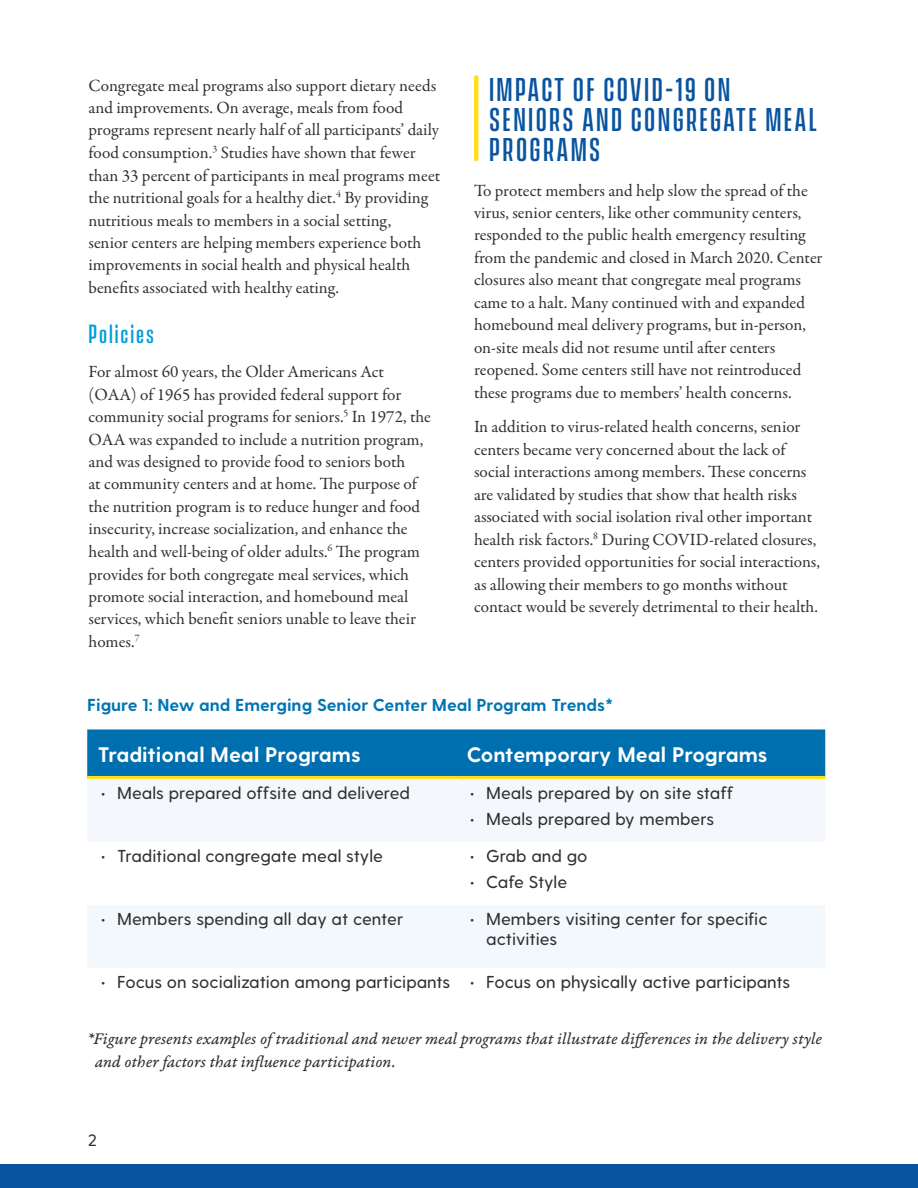
<style>
.page{position:relative;width:918px;height:1188px;background:#fff}
.page>*{position:absolute;margin:0;border:0;box-sizing:border-box;transform-origin:0 0}
.t1{font:500 30px/30px "Vanguard CF";letter-spacing:.08em;color:#08549f}
.t2{font:500 24px "Vanguard CF";letter-spacing:.08em;color:#019cdc}
.t3{font:700 21px "Greycliff CF";color:#fff}
.t4{font:17.25px/22.5px "Garamond Premr Pro";color:#312f30}
.t5{font:500 17.25px/20.7px "Greycliff CF";color:#312f30}
.t6{font:17.25px/22.5px "Garamond Premr Pro It Capt";color:#312f30}
.t7{font:700 17.25px "Greycliff CF";letter-spacing:-.005em;color:#0074b2}
.t8{font:500 16.5px "Greycliff CF";color:#312f30}
</style>
<div class="page">
<div style="left:0;top:1164px;width:918px;height:24px;background:#08549f"></div>
<hr style="left:474px;top:77px;width:4px;height:82px;background:#ffdf1b">
<div style="left:87px;top:729px;width:738px;height:47px;background:#006faf"></div>
<div style="left:88px;top:779px;width:737px;height:63px;background:#f4f8fc"></div>
<div style="left:88px;top:905px;width:737px;height:63px;background:#f2f8fc"></div>
<hr style="left:87px;top:776px;width:369px;height:3px;background:#ffdf1b">
<hr style="left:456px;top:776px;width:369px;height:3px;background:#ffdf1b">
<p class="t4" style="left:88px;top:74px;width:353px">Congregate meal programs also support dietary needs and improvements. On average, meals from food programs represent nearly half of all participants’ daily food consumption.<sup>3</sup> Studies have shown that fewer than 33 percent of participants in meal programs meet the nutritional goals for a healthy diet.<sup>4</sup> By providing nutritious meals to members in a social setting,<br>senior centers are helping members experience both improvements in social health and physical health benefits associated with healthy eating.</p>
<h2 class="t2" style="left:88px;top:319px;width:67px">Policies</h2>
<p class="t4" style="left:88px;top:361px;width:344px">For almost 60 years, the Older Americans Act (OAA) of 1965 has provided federal support for community social programs for seniors.<sup>5</sup> In 1972, the OAA was expanded to include a nutrition program, and was designed to provide food to seniors both<br>at community centers and at home. The purpose of the nutrition program is to reduce hunger and food insecurity, increase socialization, and enhance the health and well-being of older adults.<sup>6</sup> The program provides for both congregate meal services, which promote social interaction, and homebound meal services, which benefit seniors unable to leave their homes.<sup>7</sup></p>
<h1 class="t1" style="left:489px;top:75px;width:330px">IMPACT OF COVID-19 ON<br>SENIORS AND CONGREGATE MEAL<br>PROGRAMS</h1>
<p class="t4" style="left:474px;top:179px;width:350px">To protect members and help slow the spread of the virus, senior centers, like other community centers, responded to the public health emergency resulting from the pandemic and closed in March 2020. Center closures also meant that congregate meal programs came to a halt. Many continued with and expanded homebound meal delivery programs, but in-person, on-site meals did not resume until after centers reopened. Some centers still have not reintroduced these programs due to members’ health concerns.</p>
<p class="t4" style="left:474px;top:416px;width:347px">In addition to virus-related health concerns, senior centers became very concerned about the lack of social interactions among members. These concerns are validated by studies that show that health risks associated with social isolation rival other important health risk factors.<sup>8</sup> During COVID-related closures, centers provided opportunities for social interactions, as allowing their members to go months without contact would be severely detrimental to their health.</p>
<p class="t7" style="left:87px;top:695px;width:528px">Figure 1: New and Emerging Senior Center Meal Program Trends*</p>
<p class="t3" style="left:98px;top:742px;width:264px">Traditional Meal Programs</p>
<p class="t3" style="left:467px;top:742px;width:302px">Contemporary Meal Programs</p>
<p class="t5" style="left:101px;top:783px;width:311px">• Meals prepared offsite and delivered</p>
<p class="t5" style="left:470px;top:783px;width:265px">• Meals prepared by on site staff</p>
<p class="t5" style="left:470px;top:810px;width:246px">• Meals prepared by members</p>
<p class="t5" style="left:101px;top:846px;width:284px">• Traditional congregate meal style</p>
<p class="t5" style="left:470px;top:846px;width:119px">• Grab and go</p>
<p class="t5" style="left:470px;top:873px;width:99px">• Cafe Style</p>
<p class="t5" style="left:101px;top:909px;width:304px">• Members spending all day at center</p>
<p class="t5" style="left:486px;top:909px;width:283px;text-indent:-17px">• Members visiting center for specific activities</p>
<p class="t5" style="left:101px;top:972px;width:691px">• Focus on socialization among participants • Focus on physically active participants</p>
<p class="t6" style="left:95px;top:1029px;width:729px;text-indent:-8px">*Figure presents examples of traditional and newer meal programs that illustrate differences in the delivery style and other factors that influence participation.</p>
<p class="t8" style="left:88px;top:1131px;width:10px">2</p>
</div>
